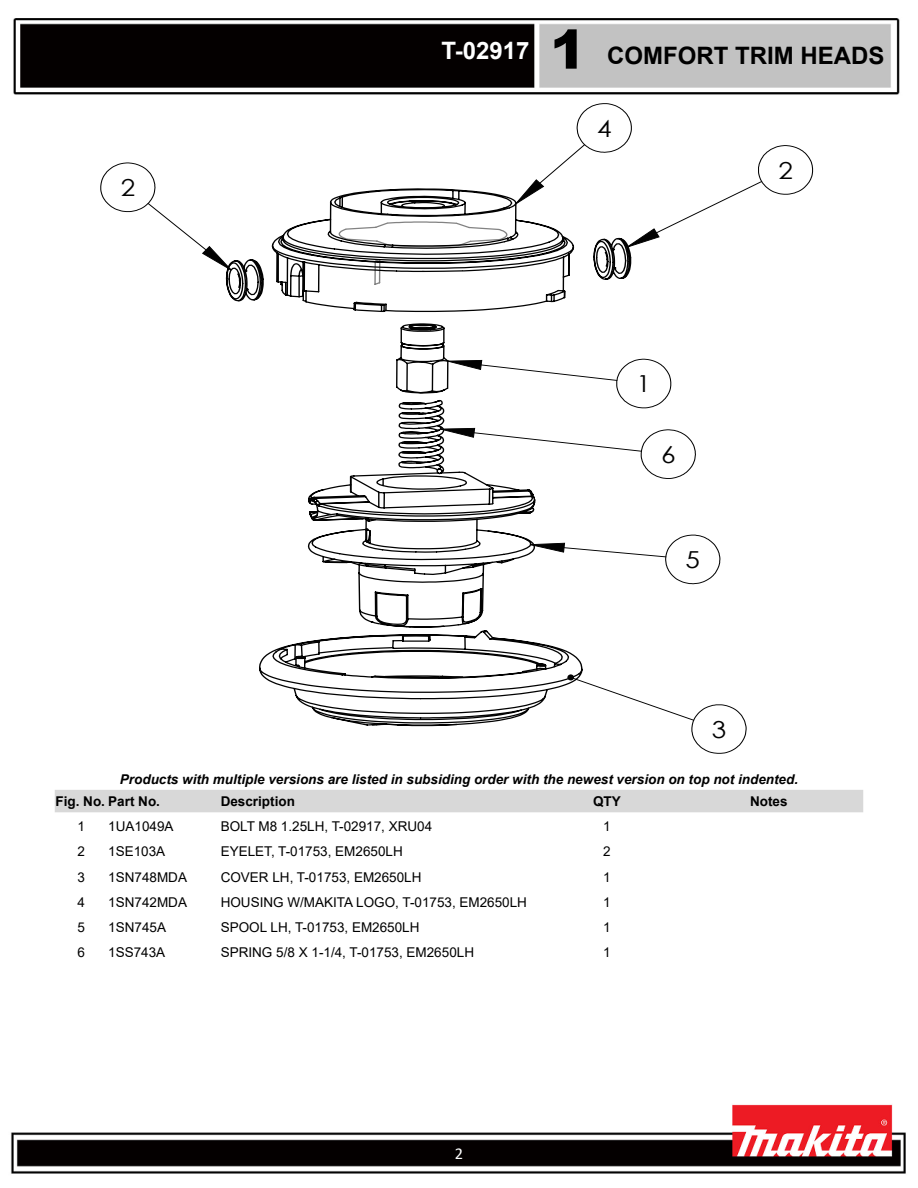
<style>
.page{position:relative;width:918px;height:1188px;background:#fff}
.page>*{position:absolute;margin:0;border:0;box-sizing:border-box;transform-origin:0 0}
.t1{font:900 54px "Arial";color:#000}
.t2{font:700 24px "Arial";color:#000}
.t3{font:700 24px "Arial";color:#fff}
.t4{font:23.4px "Century Gothic";color:#020202;scale:1.11 1}
.t5{font:16.5px "Calibri";color:#fff}
.t6{font:13.5px "Arial";color:#000}
.t7{font:italic 700 13.5px "Arial";color:#000}
.t8{font:700 13.5px "Arial";color:#000}
</style>
<div class="page">
<img style="left:11px;top:18px;width:895px;height:1156px">
<svg style="left:567px;top:674px;width:180px;height:80px"></svg>
<svg style="left:632px;top:534px;width:89px;height:51px"></svg>
<svg style="left:632px;top:427px;width:64px;height:52px"></svg>
<svg style="left:632px;top:358px;width:40px;height:51px"></svg>
<svg style="left:100px;top:162px;width:133px;height:109px"></svg>
<svg style="left:514px;top:103px;width:300px;height:145px"></svg>
<svg style="left:225px;top:188px;width:407px;height:539px"></svg>
<div style="left:55px;top:790px;width:808px;height:22px;background:#d8d8d8"></div>
<h3 class="t4" style="left:121px;top:171px;width:15px">2</h3>
<h2 class="t3" style="left:441px;top:33px;width:90px">T-02917</h2>
<h1 class="t1" style="left:550px;top:10px;width:38px">1</h1>
<h2 class="t2" style="left:607px;top:38px;width:279px">COMFORT TRIM HEADS</h2>
<h3 class="t4" style="left:597px;top:112px;width:15px">4</h3>
<h3 class="t4" style="left:778px;top:154px;width:15px">2</h3>
<h3 class="t4" style="left:637px;top:367px;width:15px">1</h3>
<h3 class="t4" style="left:661px;top:438px;width:15px">6</h3>
<h3 class="t4" style="left:686px;top:543px;width:15px">5</h3>
<h3 class="t4" style="left:712px;top:713px;width:15px">3</h3>
<p class="t7" style="left:120px;top:770px;width:680px">Products with multiple versions are listed in subsiding order with the newest version on top not indented.</p>
<p class="t8" style="left:55px;top:792px;width:106px">Fig. No. Part No.</p>
<p class="t8" style="left:221px;top:792px;width:76px">Description</p>
<p class="t8" style="left:593px;top:792px;width:29px">QTY</p>
<p class="t8" style="left:750px;top:792px;width:39px">Notes</p>
<p class="t6" style="left:77px;top:817px;width:9px">1</p>
<p class="t6" style="left:108px;top:817px;width:67px">1UA1049A</p>
<p class="t6" style="left:221px;top:817px;width:213px">BOLT M8 1.25LH, T-02917, XRU04</p>
<p class="t6" style="left:603px;top:817px;width:9px">1</p>
<p class="t6" style="left:77px;top:842px;width:9px">2</p>
<p class="t6" style="left:108px;top:842px;width:59px">1SE103A</p>
<p class="t6" style="left:221px;top:842px;width:184px">EYELET, T-01753, EM2650LH</p>
<p class="t6" style="left:603px;top:842px;width:9px">2</p>
<p class="t6" style="left:77px;top:868px;width:9px">3</p>
<p class="t6" style="left:108px;top:868px;width:80px">1SN748MDA</p>
<p class="t6" style="left:221px;top:868px;width:202px">COVER LH, T-01753, EM2650LH</p>
<p class="t6" style="left:603px;top:868px;width:9px">1</p>
<p class="t6" style="left:77px;top:893px;width:9px">4</p>
<p class="t6" style="left:108px;top:893px;width:80px">1SN742MDA</p>
<p class="t6" style="left:221px;top:893px;width:308px">HOUSING W/MAKITA LOGO, T-01753, EM2650LH</p>
<p class="t6" style="left:603px;top:893px;width:9px">1</p>
<p class="t6" style="left:77px;top:918px;width:9px">5</p>
<p class="t6" style="left:108px;top:918px;width:59px">1SN745A</p>
<p class="t6" style="left:221px;top:918px;width:200px">SPOOL LH, T-01753, EM2650LH</p>
<p class="t6" style="left:603px;top:918px;width:9px">1</p>
<p class="t6" style="left:77px;top:943px;width:9px">6</p>
<p class="t6" style="left:108px;top:943px;width:59px">1SS743A</p>
<p class="t6" style="left:221px;top:943px;width:255px">SPRING 5/8 X 1-1/4, T-01753, EM2650LH</p>
<p class="t6" style="left:603px;top:943px;width:9px">1</p>
<p class="t5" style="left:455px;top:1142px;width:10px">2</p>
</div>
